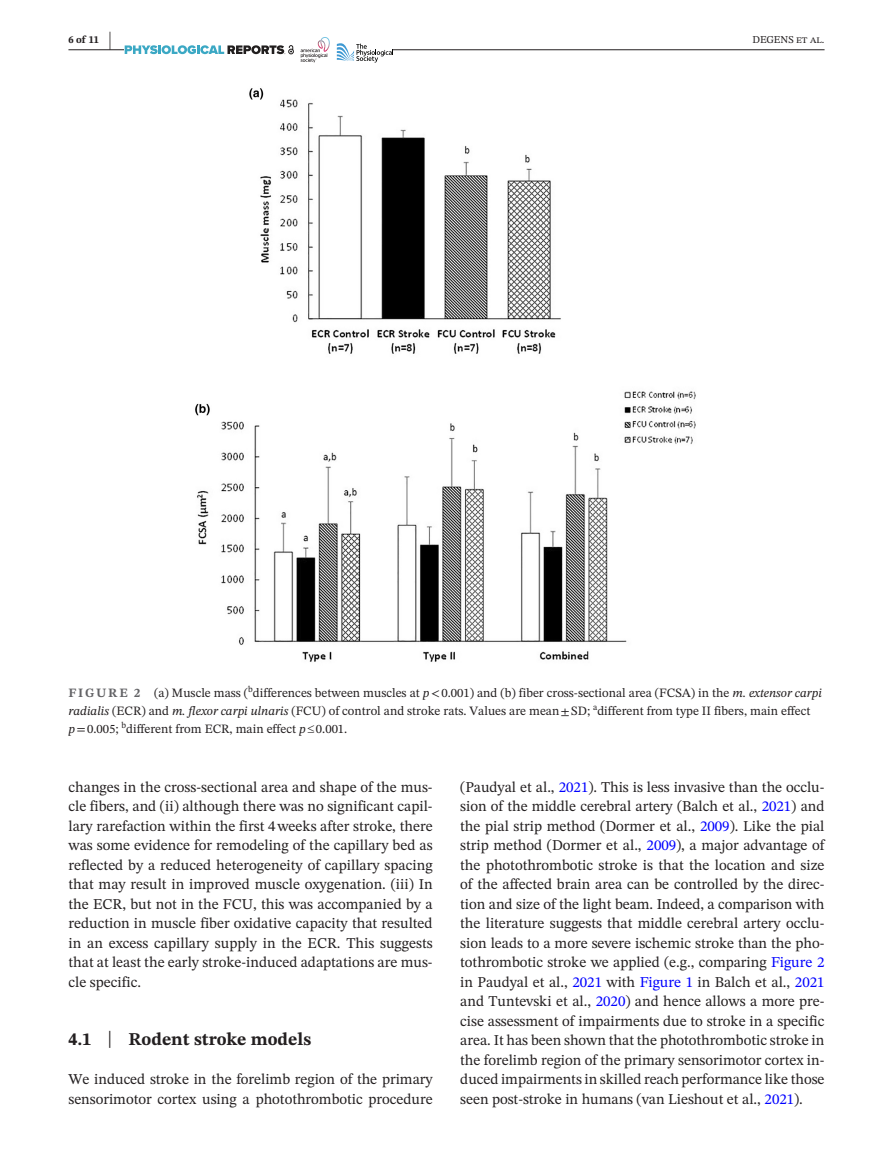
<style>
.page{position:relative;width:893px;height:1174px;background:#fff}
.page>*{position:absolute;margin:0;border:0;box-sizing:border-box;transform-origin:0 0}
.t1{font:700 18px "STIX Two Text";color:#231f20}
.t2{font:15px/19.5px "STIX Two Text";letter-spacing:-.005em;color:#231f20;text-align:justify}
.t3{font:12.75px "STIX Two Text";color:#231f20}
.t4{font:10.5px "STIX Two Text";color:#231f20}
.t5{font:700 10.5px "STIX Two Text";color:#231f20}
.t6{font:8.85px "STIX Two Text";color:#231f20}
.s1{font-size:21px}
.s2{font-style:italic}
.s3{font-family:"STIX"}
.s4{font-weight:700;color:#636366}
.s5{font-weight:400;font-size:23.7px}
.s6{color:#00f}
</style>
<div class="page">
<hr style="left:68px;top:49px;width:756px;height:1px;background:#231f20">
<div style="left:125px;top:37px;width:268px;height:26px;background:#fff"></div>
<svg style="left:125px;top:45px;width:169px;height:10px"></svg>
<svg style="left:337px;top:43px;width:56px;height:20px"></svg>
<img style="left:320px;top:37px;width:10px;height:14px">
<svg style="left:301px;top:40px;width:26px;height:23px"></svg>
<img style="left:195px;top:88px;width:501px;height:574px">
<p class="t5" style="left:68px;top:32px;width:44px">6 of 11 <span class="s1">|</span></p>
<p class="t4" style="left:752px;top:32px;width:74px">DEGENS et al.</p>
<p class="t6" style="left:248px;top:682px;width:6px">b</p>
<p class="t3" style="left:68px;top:702px;width:523px"><span class="s2">radialis</span> (ECR) and <span class="s2">m. flexor carpi ulnaris</span> (FCU) of control and stroke rats. Values are mean<span class="s3">±</span>SD;</p>
<p class="t6" style="left:593px;top:700px;width:6px">a</p>
<p class="t3" style="left:597px;top:702px;width:215px">different from type II fibers, main effect</p>
<p class="t3" style="left:68px;top:720px;width:52px"><span class="s2">p</span><span class="s3">=</span>0.005;</p>
<p class="t3" style="left:68px;top:684px;width:755px"><span class="s4">FIGURE 2</span> (a) Muscle mass ( differences between muscles at <span class="s2">p</span><span class="s3">&lt;</span>0.001) and (b) fiber cross-sectional area (FCSA) in the <span class="s2">m. extensor carpi</span></p>
<p class="t6" style="left:122px;top:718px;width:6px">b</p>
<p class="t3" style="left:126px;top:720px;width:223px">different from ECR, main effect <span class="s2">p</span>≤0.001.</p>
<p class="t2" style="left:68px;top:777px;width:366px">changes in the cross-sectional area and shape of the mus&shy;cle fibers, and (ii) although there was no significant capil&shy;lary rarefaction within the first 4weeks after stroke, there was some evidence for remodeling of the capillary bed as reflected by a reduced heterogeneity of capillary spacing that may result in improved muscle oxygenation. (iii) In the ECR, but not in the FCU, this was accompanied by a reduction in muscle fiber oxidative capacity that resulted in an excess capillary supply in the ECR. This suggests that at least the early stroke-induced adaptations are mus&shy;cle specific.</p>
<p class="t1" style="left:68px;top:1026px;width:244px">4.1 <span class="s5">|</span> Rodent stroke models</p>
<p class="t2" style="left:68px;top:1069px;width:366px">We induced stroke in the forelimb region of the primary sensorimotor cortex using a photothrombotic procedure</p>
<p class="t2" style="left:460px;top:777px;width:366px">(Paudyal et al., <span class="s6">2021</span>). This is less invasive than the occlu&shy;sion of the middle cerebral artery (Balch et al., <span class="s6">2021</span>) and the pial strip method (Dormer et al., <span class="s6">2009</span>). Like the pial strip method (Dormer et al., <span class="s6">2009</span>), a major advantage of the photothrombotic stroke is that the location and size of the affected brain area can be controlled by the direc&shy;tion and size of the light beam. Indeed, a comparison with the literature suggests that middle cerebral artery occlu&shy;sion leads to a more severe ischemic stroke than the pho&shy;tothrombotic stroke we applied (e.g., comparing <span class="s6">Figure 2 </span>in Paudyal et al., <span class="s6">2021</span> with <span class="s6">Figure 1</span> in Balch et al., <span class="s6">2021 </span>and Tuntevski et al., <span class="s6">2020</span>) and hence allows a more pre&shy;cise assessment of impairments due to stroke in a specific area. It has been shown that the photothrombotic stroke in the forelimb region of the primary sensorimotor cortex in&shy;duced impairments in skilled reach performance like those seen post-stroke in humans (van Lieshout et al., <span class="s6">2021</span>).</p>
</div>
